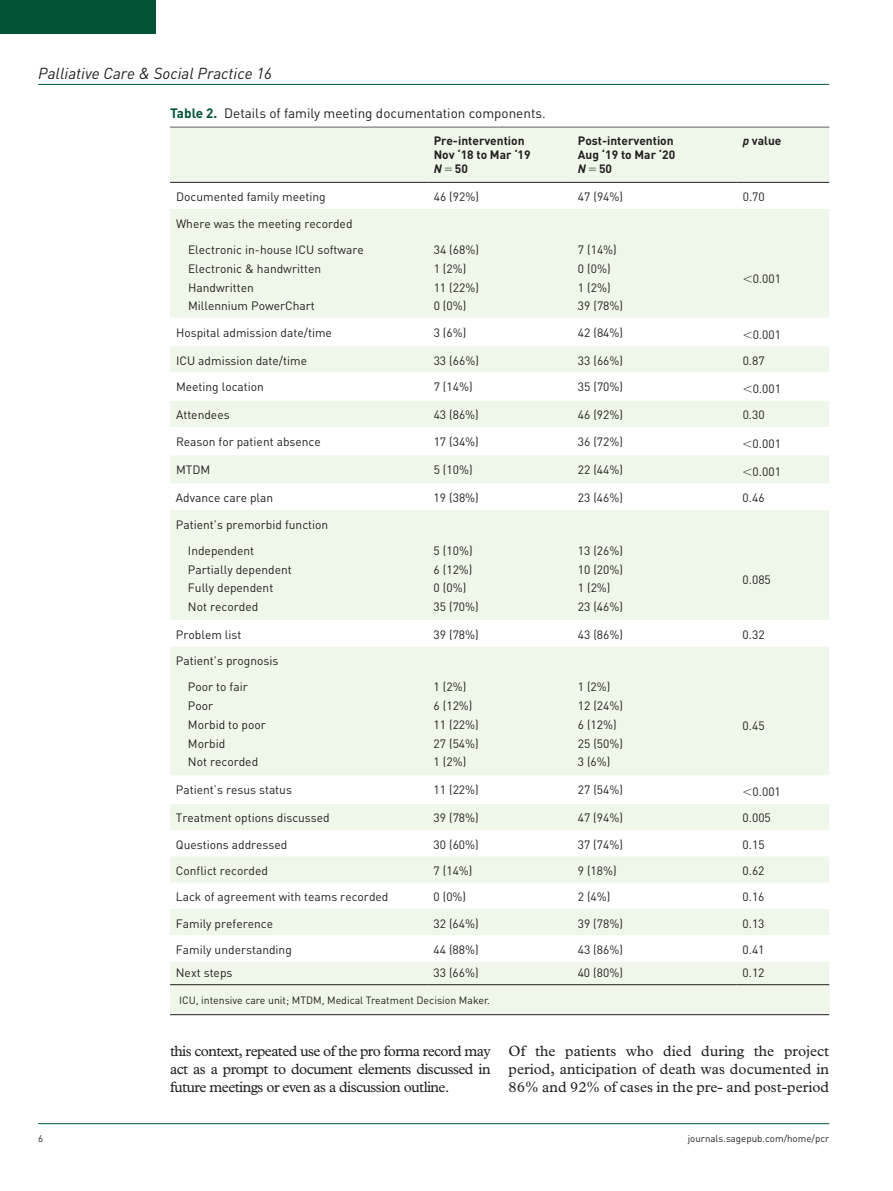
<style>
.page{position:relative;width:893px;height:1191px;background:#fff}
.page>*{position:absolute;margin:0;border:0;box-sizing:border-box;transform-origin:0 0}
.t1{font:italic 15.75px "DIN";color:#231f20}
.t2{font:15px/18px "Plantin Std";letter-spacing:-.02em;color:#231f20;text-align:justify}
.t3{font:13.5px "DIN";color:#231f20}
.t4{font:12px/26.2px "DIN";color:#231f20}
.t5{font:700 12px/14.2px "DIN";color:#231f20}
.t6{font:10.5px "DIN";color:#231f20}
.t7{font:9.75px "DIN";color:#231f20}
.s1{font-weight:700;color:#015436}
.s2{font-style:italic}
</style>
<div class="page">
<hr style="left:38px;top:84px;width:791px;height:1px;background:#015436">
<hr style="left:38px;top:1123px;width:791px;height:1px;background:#015436">
<div style="left:0;top:0;width:155px;height:34px;background:#015436"></div>
<div style="left:170px;top:984px;width:659px;height:30px;background:#eff7ea"></div>
<hr style="left:170px;top:127px;width:659px;height:1px;background:#231f20">
<hr style="left:170px;top:1014px;width:659px;height:1px;background:#231f20">
<div style="left:170px;top:128px;width:659px;height:856px;background:#eff7ea"></div>
<svg style="left:170px;top:183px;width:659px;height:463px;fill:#eff7ea"></svg>
<div style="left:170px;top:672px;width:567px;height:103px;background:#eff7ea"></div>
<svg style="left:170px;top:775px;width:659px;height:186px"></svg>
<hr style="left:170px;top:182px;width:258px;height:1px;background:#231f20">
<hr style="left:428px;top:182px;width:144px;height:1px;background:#231f20">
<hr style="left:572px;top:182px;width:165px;height:1px;background:#231f20">
<hr style="left:737px;top:182px;width:92px;height:1px;background:#231f20">
<hr style="left:170px;top:984px;width:258px;height:1px;background:#231f20">
<hr style="left:428px;top:984px;width:144px;height:1px;background:#231f20">
<hr style="left:572px;top:984px;width:165px;height:1px;background:#231f20">
<hr style="left:737px;top:984px;width:92px;height:1px;background:#231f20">
<svg style="left:445px;top:168px;width:7px;height:3px"></svg>
<svg style="left:589px;top:168px;width:7px;height:3px"></svg>
<svg style="left:744px;top:276px;width:8px;height:7px"></svg>
<svg style="left:744px;top:331px;width:8px;height:7px"></svg>
<svg style="left:744px;top:386px;width:8px;height:7px"></svg>
<svg style="left:744px;top:440px;width:8px;height:7px"></svg>
<svg style="left:744px;top:468px;width:8px;height:7px"></svg>
<svg style="left:744px;top:789px;width:7px;height:6px"></svg>
<h1 class="t1" style="left:38px;top:63px;width:235px">Palliative Care &amp; Social Practice 16</h1>
<p class="t3" style="left:170px;top:105px;width:377px"><span class="s1">Table 2.</span> Details of family meeting documentation components.</p>
<p class="t5" style="left:434px;top:133px;width:98px">Pre-intervention<br>Nov ‘18 to Mar ‘19<br><span class="s2">N</span> 50</p>
<p class="t5" style="left:578px;top:133px;width:99px">Post-intervention<br>Aug ‘19 to Mar ‘20<br><span class="s2">N</span> 50</p>
<p class="t5" style="left:743px;top:133px;width:40px"><span class="s2">p</span> value</p>
<p class="t4" style="left:176px;top:184px;width:151px">Documented family meeting</p>
<p class="t4" style="left:434px;top:184px;width:47px">46 (92%)</p>
<p class="t4" style="left:578px;top:184px;width:47px">47 (94%)</p>
<p class="t4" style="left:743px;top:184px;width:24px">0.70</p>
<p class="t4" style="left:188px;top:210px;width:177px;text-indent:-12px">Where was the meeting recorded<br>Electronic in-house ICU software</p>
<p class="t4" style="left:434px;top:236px;width:47px">34 (68%)</p>
<p class="t4" style="left:578px;top:236px;width:40px">7 (14%)</p>
<p class="t4" style="left:188px;top:255px;width:135px">Electronic &amp; handwritten</p>
<p class="t4" style="left:434px;top:255px;width:34px">1 (2%)</p>
<p class="t4" style="left:578px;top:255px;width:34px">0 (0%)</p>
<p class="t4" style="left:188px;top:274px;width:67px">Handwritten</p>
<p class="t4" style="left:434px;top:274px;width:47px">11 (22%)</p>
<p class="t4" style="left:578px;top:274px;width:34px">1 (2%)</p>
<p class="t4" style="left:188px;top:293px;width:128px">Millennium PowerChart</p>
<p class="t4" style="left:434px;top:293px;width:34px">0 (0%)</p>
<p class="t4" style="left:578px;top:293px;width:47px">39 (78%)</p>
<p class="t4" style="left:176px;top:319px;width:157px">Hospital admission date/time</p>
<p class="t4" style="left:434px;top:319px;width:34px">3 (6%)</p>
<p class="t4" style="left:578px;top:319px;width:47px">42 (84%)</p>
<p class="t4" style="left:753px;top:321px;width:30px">0.001</p>
<p class="t4" style="left:176px;top:347px;width:133px">ICU admission date/time</p>
<p class="t4" style="left:434px;top:347px;width:47px">33 (66%)</p>
<p class="t4" style="left:578px;top:347px;width:47px">33 (66%)</p>
<p class="t4" style="left:743px;top:347px;width:24px">0.87</p>
<p class="t4" style="left:176px;top:373px;width:90px">Meeting location</p>
<p class="t4" style="left:434px;top:373px;width:40px">7 (14%)</p>
<p class="t4" style="left:578px;top:373px;width:47px">35 (70%)</p>
<p class="t4" style="left:753px;top:375px;width:30px">0.001</p>
<p class="t4" style="left:176px;top:402px;width:55px">Attendees</p>
<p class="t4" style="left:434px;top:402px;width:47px">43 (86%)</p>
<p class="t4" style="left:578px;top:402px;width:47px">46 (92%)</p>
<p class="t4" style="left:743px;top:402px;width:24px">0.30</p>
<p class="t4" style="left:176px;top:428px;width:146px">Reason for patient absence</p>
<p class="t4" style="left:434px;top:428px;width:47px">17 (34%)</p>
<p class="t4" style="left:578px;top:428px;width:47px">36 (72%)</p>
<p class="t4" style="left:753px;top:430px;width:30px">0.001</p>
<p class="t4" style="left:176px;top:456px;width:36px">MTDM</p>
<p class="t4" style="left:434px;top:456px;width:40px">5 (10%)</p>
<p class="t4" style="left:578px;top:456px;width:47px">22 (44%)</p>
<p class="t4" style="left:753px;top:458px;width:30px">0.001</p>
<p class="t4" style="left:176px;top:484px;width:99px">Advance care plan</p>
<p class="t4" style="left:434px;top:484px;width:47px">19 (38%)</p>
<p class="t4" style="left:578px;top:484px;width:47px">23 (46%)</p>
<p class="t4" style="left:743px;top:484px;width:24px">0.46</p>
<p class="t4" style="left:188px;top:511px;width:142px;text-indent:-12px">Patient’s premorbid function<br>Independent</p>
<p class="t4" style="left:753px;top:265px;width:30px">0.001</p>
<p class="t4" style="left:434px;top:537px;width:40px">5 (10%)</p>
<p class="t4" style="left:578px;top:537px;width:47px">13 (26%)</p>
<p class="t4" style="left:188px;top:556px;width:105px">Partially dependent</p>
<p class="t4" style="left:434px;top:556px;width:40px">6 (12%)</p>
<p class="t4" style="left:578px;top:556px;width:47px">10 (20%)</p>
<p class="t4" style="left:188px;top:574px;width:87px">Fully dependent</p>
<p class="t4" style="left:434px;top:574px;width:34px">0 (0%)</p>
<p class="t4" style="left:578px;top:574px;width:34px">1 (2%)</p>
<p class="t4" style="left:188px;top:593px;width:72px">Not recorded</p>
<p class="t4" style="left:434px;top:593px;width:47px">35 (70%)</p>
<p class="t4" style="left:578px;top:593px;width:47px">23 (46%)</p>
<p class="t4" style="left:176px;top:621px;width:67px">Problem list</p>
<p class="t4" style="left:434px;top:621px;width:47px">39 (78%)</p>
<p class="t4" style="left:578px;top:621px;width:47px">43 (86%)</p>
<p class="t4" style="left:743px;top:621px;width:24px">0.32</p>
<p class="t4" style="left:188px;top:647px;width:92px;text-indent:-12px">Patient’s prognosis<br>Poor to fair</p>
<p class="t4" style="left:743px;top:566px;width:30px">0.085</p>
<p class="t4" style="left:434px;top:673px;width:34px">1 (2%)</p>
<p class="t4" style="left:578px;top:673px;width:34px">1 (2%)</p>
<p class="t4" style="left:188px;top:692px;width:27px">Poor</p>
<p class="t4" style="left:434px;top:692px;width:40px">6 (12%)</p>
<p class="t4" style="left:578px;top:692px;width:47px">12 (24%)</p>
<p class="t4" style="left:188px;top:711px;width:79px">Morbid to poor</p>
<p class="t4" style="left:434px;top:711px;width:47px">11 (22%)</p>
<p class="t4" style="left:578px;top:711px;width:40px">6 (12%)</p>
<p class="t4" style="left:188px;top:730px;width:39px">Morbid</p>
<p class="t4" style="left:434px;top:730px;width:47px">27 (54%)</p>
<p class="t4" style="left:578px;top:730px;width:47px">25 (50%)</p>
<p class="t4" style="left:188px;top:748px;width:72px">Not recorded</p>
<p class="t4" style="left:434px;top:748px;width:34px">1 (2%)</p>
<p class="t4" style="left:578px;top:748px;width:34px">3 (6%)</p>
<p class="t4" style="left:176px;top:776px;width:118px">Patient’s resus status</p>
<p class="t4" style="left:434px;top:776px;width:47px">11 (22%)</p>
<p class="t4" style="left:578px;top:776px;width:47px">27 (54%)</p>
<p class="t4" style="left:753px;top:778px;width:30px">0.001</p>
<p class="t4" style="left:176px;top:804px;width:155px">Treatment options discussed</p>
<p class="t4" style="left:434px;top:804px;width:47px">39 (78%)</p>
<p class="t4" style="left:578px;top:804px;width:47px">47 (94%)</p>
<p class="t4" style="left:743px;top:804px;width:30px">0.005</p>
<p class="t4" style="left:176px;top:831px;width:113px">Questions addressed</p>
<p class="t4" style="left:434px;top:831px;width:47px">30 (60%)</p>
<p class="t4" style="left:578px;top:831px;width:47px">37 (74%)</p>
<p class="t4" style="left:742px;top:831px;width:24px">0.15</p>
<p class="t4" style="left:176px;top:857px;width:94px">Conflict recorded</p>
<p class="t4" style="left:434px;top:857px;width:40px">7 (14%)</p>
<p class="t4" style="left:578px;top:857px;width:40px">9 (18%)</p>
<p class="t4" style="left:742px;top:857px;width:24px">0.62</p>
<p class="t4" style="left:176px;top:883px;width:214px">Lack of agreement with teams recorded</p>
<p class="t4" style="left:434px;top:883px;width:34px">0 (0%)</p>
<p class="t4" style="left:578px;top:883px;width:34px">2 (4%)</p>
<p class="t4" style="left:742px;top:883px;width:24px">0.16</p>
<p class="t4" style="left:176px;top:910px;width:99px">Family preference</p>
<p class="t4" style="left:434px;top:910px;width:47px">32 (64%)</p>
<p class="t4" style="left:578px;top:910px;width:47px">39 (78%)</p>
<p class="t4" style="left:742px;top:910px;width:24px">0.13</p>
<p class="t4" style="left:176px;top:936px;width:118px">Family understanding</p>
<p class="t4" style="left:433px;top:936px;width:47px">44 (88%)</p>
<p class="t4" style="left:578px;top:936px;width:47px">43 (86%)</p>
<p class="t4" style="left:742px;top:936px;width:24px">0.41</p>
<p class="t4" style="left:176px;top:959px;width:58px">Next steps</p>
<p class="t4" style="left:433px;top:959px;width:47px">33 (66%)</p>
<p class="t4" style="left:578px;top:959px;width:47px">40 (80%)</p>
<p class="t4" style="left:742px;top:959px;width:24px">0.12</p>
<p class="t6" style="left:179px;top:993px;width:312px">ICU, intensive care unit; MTDM, Medical Treatment Decision Maker.</p>
<p class="t4" style="left:743px;top:712px;width:24px">0.45</p>
<p class="t2" style="left:170px;top:1042px;width:322px">this context, repeated use of the pro forma record may act as a prompt to document elements discussed in future meetings or even as a discussion outline.</p>
<p class="t2" style="left:509px;top:1042px;width:322px">Of the patients who died during the project period, anticipation of death was documented in 86% and 92% of cases in the pre- and post-period</p>
<p class="t7" style="left:38px;top:1132px;width:7px">6</p>
<p class="t7" style="left:688px;top:1132px;width:143px">journals.sagepub.com/home/pcr</p>
</div>
